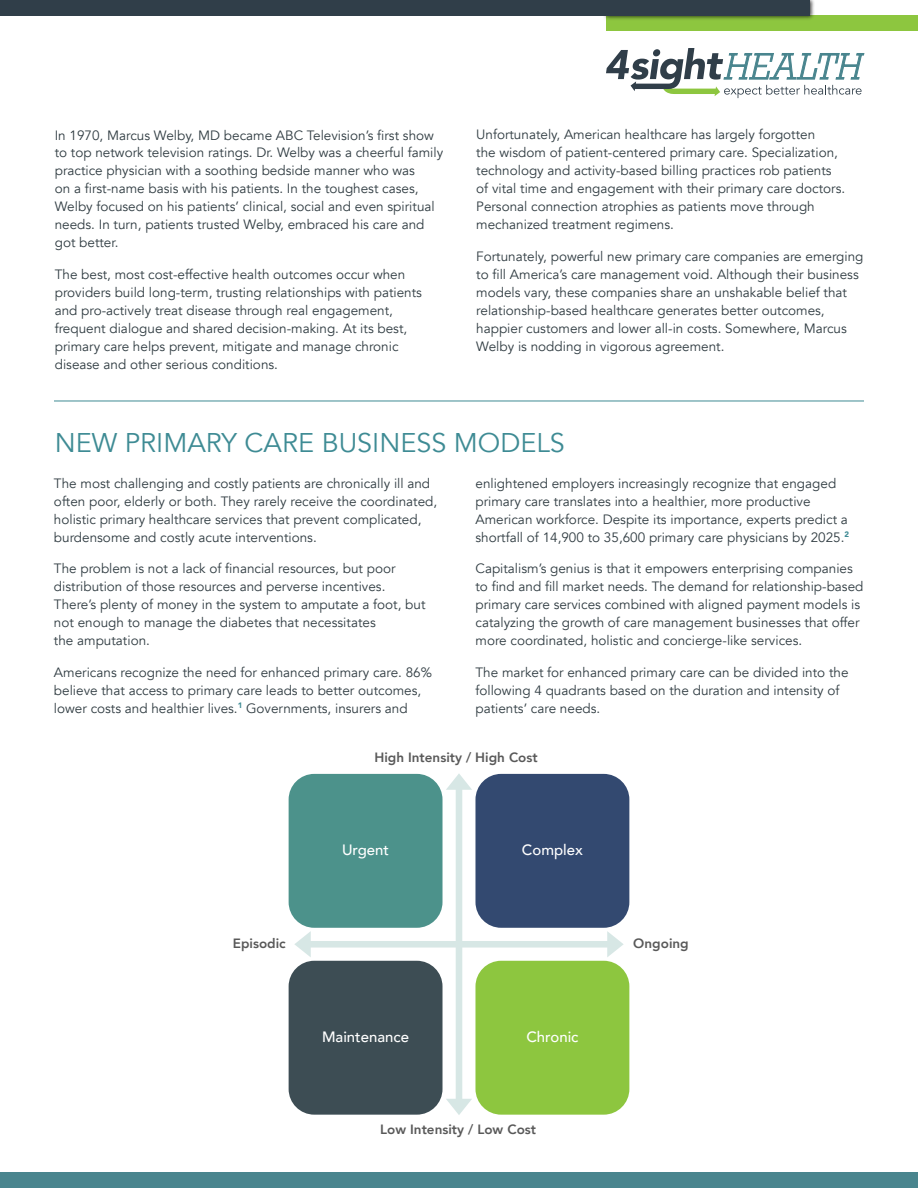
<style>
.page{position:relative;width:918px;height:1188px;background:#fff}
.page>*{position:absolute;margin:0;border:0;box-sizing:border-box;transform-origin:0 0}
.t1{font:27px "Avenir";color:#3e8b94}
.t2{font:500 15px "Avenir";color:#fff}
.t3{font:13.5px/18px "Avenir";color:#303c42}
.t4{font:800 13.5px "Avenir";color:#595959}
</style>
<div class="page">
<div style="left:0;top:1172px;width:918px;height:16px;background:#49858e"></div>
<svg style="left:606px;top:48px;width:258px;height:50px"></svg>
<div style="left:606px;top:16px;width:312px;height:15px;background:#8dc63f"></div>
<div style="left:603px;top:0;width:211px;height:21px;background:#000;opacity:.75"></div>
<div style="left:0;top:0;width:810px;height:16px;background:#303e49"></div>
<hr style="left:54px;top:401px;width:810px;height:1px;background:#3e8b94">
<svg style="left:294px;top:773px;width:330px;height:342px"></svg>
<div style="left:289px;top:774px;width:154px;height:154px;background:#4c928b;border-radius:26px"></div>
<div style="left:475px;top:774px;width:154px;height:154px;background:#334970;border-radius:26px"></div>
<div style="left:289px;top:961px;width:154px;height:154px;background:#3d4d54;border-radius:26px"></div>
<div style="left:475px;top:961px;width:154px;height:154px;background:#8dc63f;border-radius:26px"></div>
<p class="t3" style="left:55px;top:126px;width:390px">In 1970, Marcus Welby, MD became ABC Television’s first show to top network television ratings. Dr. Welby was a cheerful family practice physician with a soothing bedside manner who was<br>on a first-name basis with his patients. In the toughest cases, Welby focused on his patients’ clinical, social and even spiritual needs. In turn, patients trusted Welby, embraced his care and got better.</p>
<p class="t3" style="left:55px;top:266px;width:369px">The best, most cost-effective health outcomes occur when providers build long-term, trusting relationships with patients and pro-actively treat disease through real engagement, frequent dialogue and shared decision-making. At its best, primary care helps prevent, mitigate and manage chronic disease and other serious conditions.</p>
<p class="t3" style="left:476px;top:126px;width:370px">Unfortunately, American healthcare has largely forgotten<br>the wisdom of patient-centered primary care. Specialization, technology and activity-based billing practices rob patients of vital time and engagement with their primary care doctors.<br>Personal connection atrophies as patients move through mechanized treatment regimens.</p>
<p class="t3" style="left:476px;top:248px;width:389px">Fortunately, powerful new primary care companies are emerging to fill America’s care management void. Although their business models vary, these companies share an unshakable belief that relationship-based healthcare generates better outcomes, happier customers and lower all-in costs. Somewhere, Marcus Welby is nodding in vigorous agreement.</p>
<h1 class="t1" style="left:55px;top:427px;width:512px">NEW PRIMARY CARE BUSINESS MODELS</h1>
<p class="t3" style="left:54px;top:474px;width:385px">The most challenging and costly patients are chronically ill and often poor, elderly or both. They rarely receive the coordinated, holistic primary healthcare services that prevent complicated, burdensome and costly acute interventions.</p>
<p class="t3" style="left:54px;top:560px;width:373px">The problem is not a lack of financial resources, but poor distribution of those resources and perverse incentives.<br>There’s plenty of money in the system to amputate a foot, but not enough to manage the diabetes that necessitates<br>the amputation.</p>
<p class="t3" style="left:54px;top:663px;width:380px">Americans recognize the need for enhanced primary care. 86% believe that access to primary care leads to better outcomes, lower costs and healthier lives.<sup>1</sup> Governments, insurers and</p>
<p class="t3" style="left:475px;top:474px;width:375px">enlightened employers increasingly recognize that engaged primary care translates into a healthier, more productive American workforce. Despite its importance, experts predict a shortfall of 14,900 to 35,600 primary care physicians by 2025.<sup>2</sup></p>
<p class="t3" style="left:475px;top:560px;width:390px">Capitalism’s genius is that it empowers enterprising companies to find and fill market needs. The demand for relationship-based primary care services combined with aligned payment models is catalyzing the growth of care management businesses that offer more coordinated, holistic and concierge-like services.</p>
<p class="t3" style="left:475px;top:663px;width:375px">The market for enhanced primary care can be divided into the following 4 quadrants based on the duration and intensity of patients’ care needs.</p>
<p class="t4" style="left:374px;top:747px;width:165px">High Intensity / High Cost</p>
<p class="t2" style="left:342px;top:837px;width:49px">Urgent</p>
<p class="t2" style="left:522px;top:837px;width:62px">Complex</p>
<p class="t4" style="left:233px;top:933px;width:54px">Episodic</p>
<p class="t4" style="left:633px;top:933px;width:57px">Ongoing</p>
<p class="t2" style="left:322px;top:1024px;width:88px">Maintenance</p>
<p class="t2" style="left:526px;top:1024px;width:54px">Chronic</p>
<p class="t4" style="left:380px;top:1119px;width:157px">Low Intensity / Low Cost</p>
</div>
